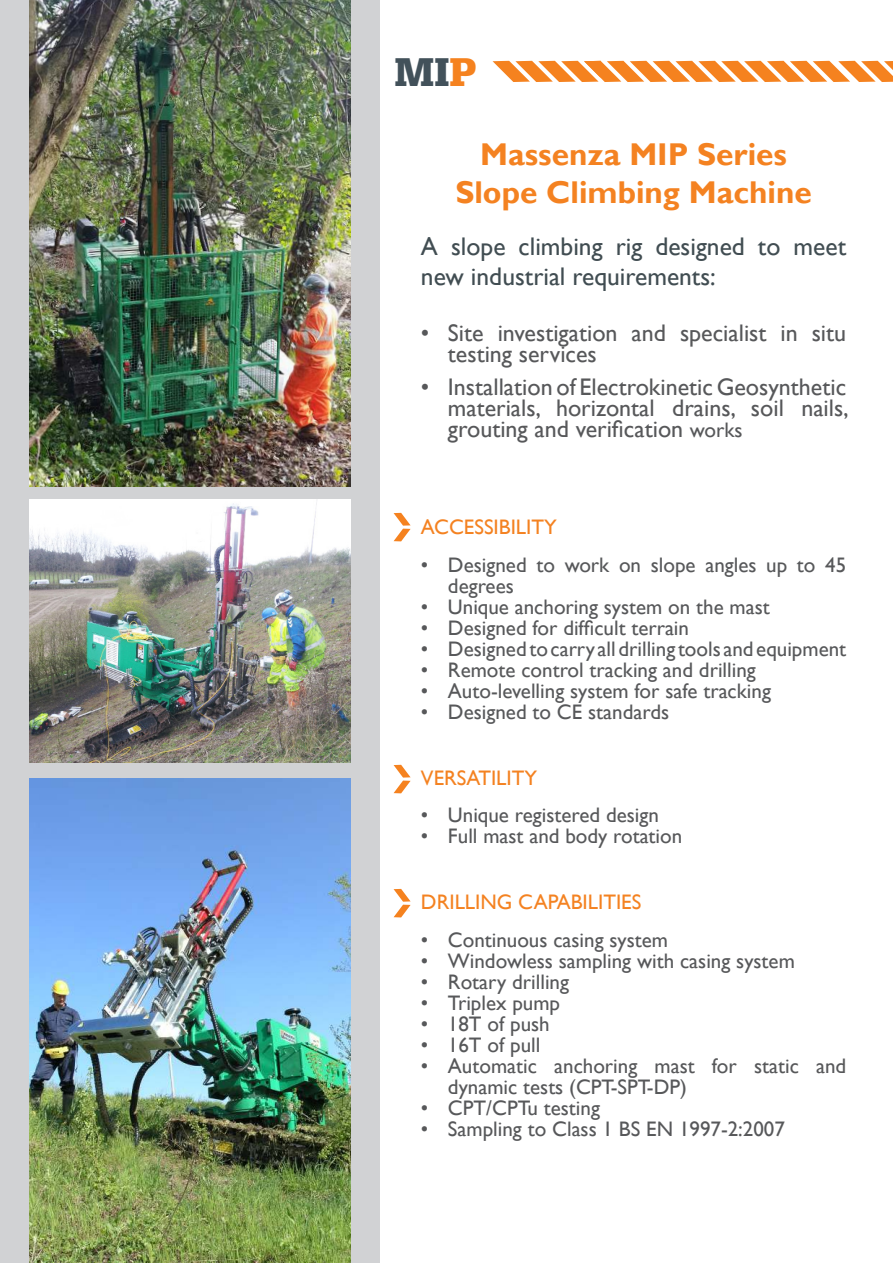
<style>
.page{position:relative;width:893px;height:1263px;background:#fff}
.page>*{position:absolute;margin:0;border:0;box-sizing:border-box;transform-origin:0 0}
.t1{font:900 42.3px "Serifa BT";color:#42515a}
.t2{font:700 31.5px/37.8px "Gill Sans";color:#f48221;text-align:center}
.t3{font:25.5px/30.6px "Gill Sans";color:#414d52}
.t4{font:24px/21px "Gill Sans";color:#57585a}
.t5{font:21px/21px "Gill Sans";color:#57585a}
.t6{font:21px "Gill Sans";color:#f48221}
.s1{color:#f5821f}
.s2{font-size:21px}
</style>
<div class="page">
<div style="left:0;top:0;width:379px;height:1263px;background:#d1d2d4"></div>
<svg style="left:394px;top:513px;width:17px;height:28px"></svg>
<svg style="left:394px;top:765px;width:17px;height:28px"></svg>
<svg style="left:394px;top:889px;width:17px;height:28px"></svg>
<img style="left:30px;top:0;width:321px;height:486px">
<img style="left:30px;top:499px;width:321px;height:263px">
<img style="left:30px;top:778px;width:321px;height:485px">
<svg style="left:493px;top:61px;width:400px;height:21px"></svg>
<h1 class="t1" style="left:395px;top:56px;width:84px">MI<span class="s1">P</span></h1>
<h2 class="t2" style="left:455px;top:138px;width:358px">Massenza MIP Series<br>Slope Climbing Machine</h2>
<p class="t3" style="left:421px;top:233px;width:427px">A slope climbing rig designed to meet new industrial requirements:</p>
<p class="t4" style="left:448px;top:324px;width:400px;text-indent:-27px">• Site investigation and specialist in situ testing services</p>
<p class="t4" style="left:448px;top:378px;width:402px;text-align:justify;text-indent:-27px">• Installation of Electrokinetic Geosynthetic materials, horizontal drains, soil nails, grouting and verification <span class="s2">works</span></p>
<p class="t6" style="left:421px;top:519px;width:137px">ACCESSIBILITY</p>
<p class="t5" style="left:448px;top:556px;width:400px;text-indent:-27px">• Designed to work on slope angles up to 45 degrees</p>
<p class="t5" style="left:421px;top:598px;width:350px">• Unique anchoring system on the mast</p>
<p class="t5" style="left:421px;top:619px;width:270px">• Designed for difficult terrain</p>
<p class="t5" style="left:421px;top:640px;width:427px">• Designed to carry all drilling tools and equipment</p>
<p class="t5" style="left:421px;top:661px;width:336px">• Remote control tracking and drilling</p>
<p class="t5" style="left:421px;top:682px;width:351px">• Auto-levelling system for safe tracking</p>
<p class="t5" style="left:421px;top:703px;width:250px">• Designed to CE standards</p>
<p class="t6" style="left:421px;top:769px;width:118px">VERSATILITY</p>
<p class="t5" style="left:421px;top:806px;width:239px">• Unique registered design</p>
<p class="t5" style="left:421px;top:827px;width:263px">• Full mast and body rotation</p>
<p class="t6" style="left:421px;top:894px;width:222px">DRILLING CAPABILITIES</p>
<p class="t5" style="left:421px;top:931px;width:249px">• Continuous casing system</p>
<p class="t5" style="left:421px;top:952px;width:375px">• Windowless sampling with casing system</p>
<p class="t5" style="left:421px;top:973px;width:150px">• Rotary drilling</p>
<p class="t5" style="left:421px;top:994px;width:141px">• Triplex pump</p>
<p class="t5" style="left:421px;top:1015px;width:130px">• 18T of push</p>
<p class="t5" style="left:421px;top:1036px;width:121px">• 16T of pull</p>
<p class="t5" style="left:448px;top:1057px;width:400px;text-indent:-27px">• Automatic anchoring mast for static and dynamic tests (CPT-SPT-DP)</p>
<p class="t5" style="left:421px;top:1099px;width:181px">• CPT/CPTu testing</p>
<p class="t5" style="left:421px;top:1120px;width:365px">• Sampling to Class 1 BS EN 1997-2:2007</p>
</div>
